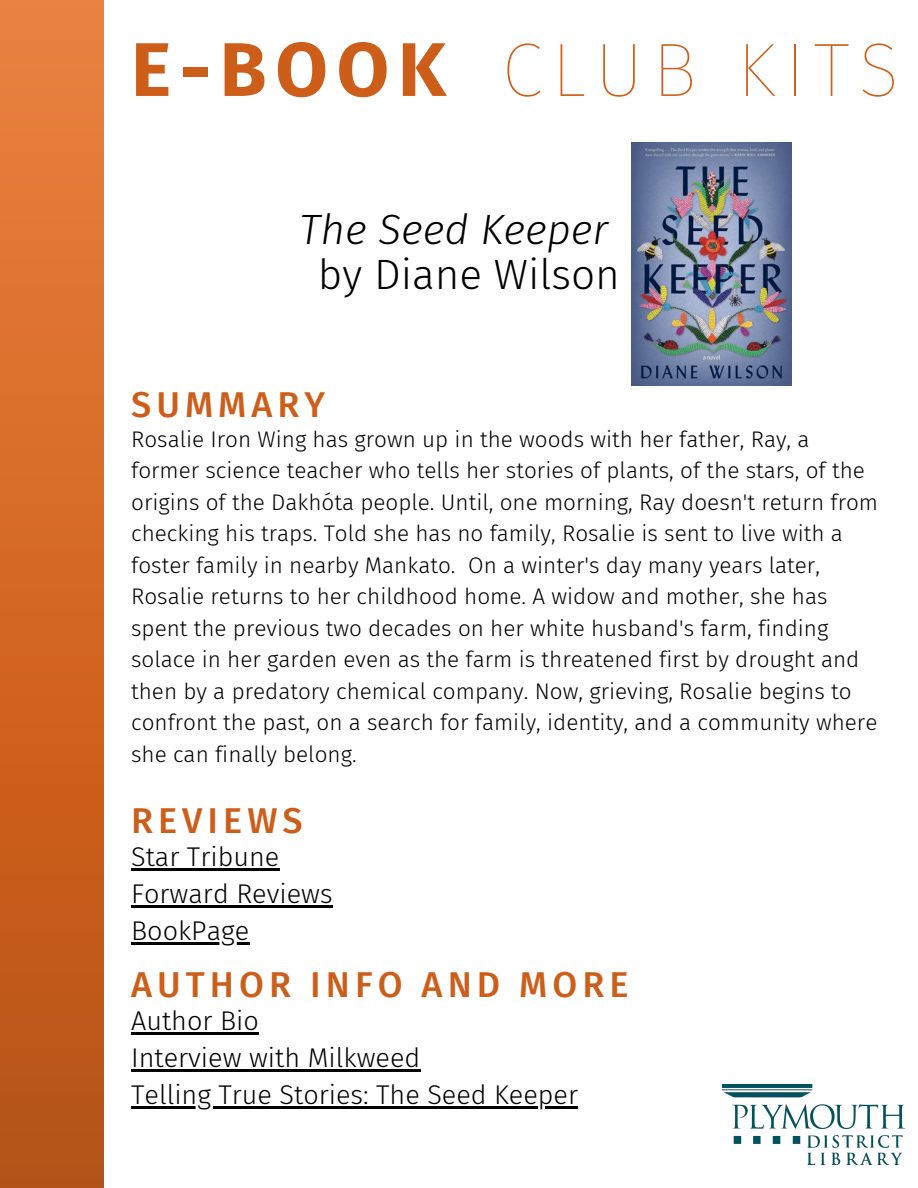
<style>
.page{position:relative;width:918px;height:1188px;background:#fff}
.page>*{position:absolute;margin:0;border:0;box-sizing:border-box;transform-origin:0 0}
.t1{font:100 75.9px "Fira Sans";letter-spacing:.115em;color:#cd5e1a}
.t2{font:700 75.9px "Fira Sans";color:#cd5e1a}
.t3{font:italic 300 42.3px "Fira Sans";color:#000}
.t4{font:300 42.3px "Fira Sans";color:#000}
.t5{font:500 36px "Fira Sans";letter-spacing:.14em;color:#cd5e1a}
.t6{font:300 27px "Fira Sans";color:#000}
.t7{font:300 22.5px/31.5px "Fira Sans";color:#000}
</style>
<div class="page">
<div style="left:0;top:0;width:103px;height:1188px;background:linear-gradient(to bottom,#ed813d,#b85011)"></div>
<img style="left:722px;top:1085px;width:183px;height:80px">
<img style="left:631px;top:142px;width:161px;height:243px">
<hr style="left:131px;top:868px;width:148px;height:2px;background:#000">
<hr style="left:131px;top:905px;width:202px;height:2px;background:#000">
<hr style="left:131px;top:942px;width:118px;height:3px;background:#000">
<hr style="left:131px;top:1032px;width:128px;height:2px;background:#000">
<hr style="left:131px;top:1069px;width:289px;height:2px;background:#000">
<hr style="left:131px;top:1106px;width:447px;height:3px;background:#000">
<p class="t2" style="left:131px;top:25px;width:316px">E-BOOK</p>
<p class="t1" style="left:502px;top:25px;width:399px">CLUB KITS</p>
<p class="t3" style="left:300px;top:205px;width:310px">The Seed Keeper</p>
<p class="t4" style="left:318px;top:249px;width:304px">by Diane Wilson</p>
<p class="t5" style="left:131px;top:383px;width:195px">SUMMARY</p>
<p class="t7" style="left:131px;top:424px;width:748px">Rosalie Iron Wing has grown up in the woods with her father, Ray, a former science teacher who tells her stories of plants, of the stars, of the origins of the Dakhóta people. Until, one morning, Ray doesn't return from checking his traps. Told she has no family, Rosalie is sent to live with a foster family in nearby Mankato. On a winter's day many years later, Rosalie returns to her childhood home. A widow and mother, she has spent the previous two decades on her white husband's farm, finding solace in her garden even as the farm is threatened first by drought and then by a predatory chemical company. Now, grieving, Rosalie begins to confront the past, on a search for family, identity, and a community where she can finally belong.</p>
<p class="t5" style="left:131px;top:799px;width:173px">REVIEWS</p>
<p class="t6" style="left:131px;top:841px;width:150px">Star Tribune</p>
<p class="t6" style="left:131px;top:878px;width:203px">Forward Reviews</p>
<p class="t6" style="left:131px;top:915px;width:120px">BookPage</p>
<p class="t5" style="left:131px;top:963px;width:499px">AUTHOR INFO AND MORE</p>
<p class="t6" style="left:131px;top:1005px;width:129px">Author Bio</p>
<p class="t6" style="left:131px;top:1042px;width:291px">Interview with Milkweed</p>
<p class="t6" style="left:131px;top:1079px;width:448px">Telling True Stories: The Seed Keeper</p>
</div>
